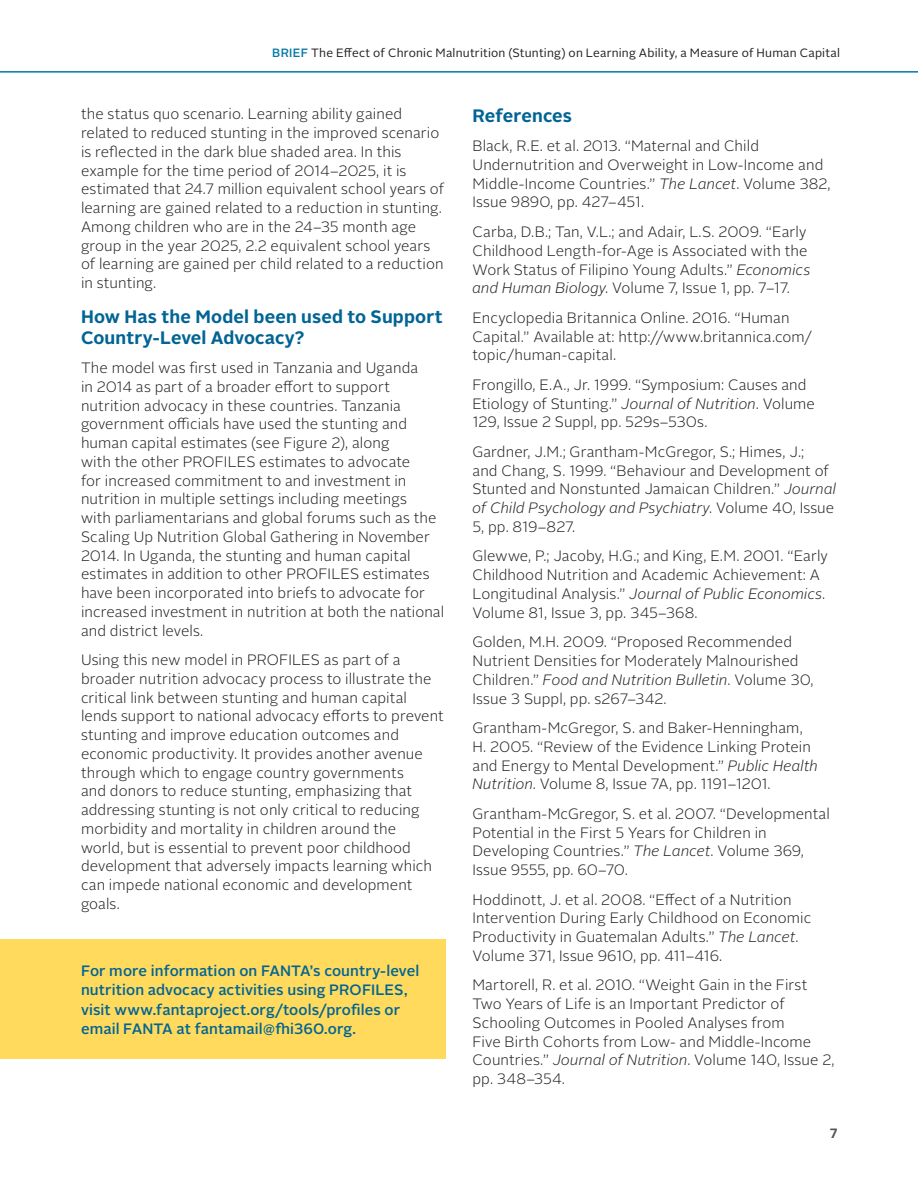
<style>
.page{position:relative;width:918px;height:1188px;background:#fff}
.page>*{position:absolute;margin:0;border:0;box-sizing:border-box;transform-origin:0 0}
.Heading_One{font:700 18px/21px "Alright Sans";letter-spacing:.005em;color:#006494}
.t1{font:300 15px/18.8px "Alright Sans";letter-spacing:.005em;color:#231f20}
.Paragraph_New{font:500 15px/19.5px "Alright Sans";letter-spacing:.005em;color:#006494}
.t2{font:700 13.5px "Alright Sans";color:#54555a}
.t3{font:12px "Alright Sans";letter-spacing:.015em;color:#231f20}
.s1{font-weight:500;color:#0479a6}
.s2{font-style:italic}
</style>
<div class="page">
<hr style="left:0;top:71px;width:918px;height:2px;background:#0479a6">
<div style="left:0;top:940px;width:446px;height:119px;background:#ffda5d"></div>
<p class="t3" style="left:272px;top:44px;width:569px"><span class="s1">BRIEF</span> The Effect of Chronic Malnutrition (Stunting) on Learning Ability, a Measure of Human Capital</p>
<p class="t1" style="left:81px;top:105px;width:365px">the status quo scenario. Learning ability gained related to reduced stunting in the improved scenario is reflected in the dark blue shaded area. In this example for the time period of 2014–2025, it is estimated that 24.7 million equivalent school years of learning are gained related to a reduction in stunting.<br>Among children who are in the 24–35 month age group in the year 2025, 2.2 equivalent school years of learning are gained per child related to a reduction in stunting.</p>
<p class="Heading_One" style="left:81px;top:306px;width:363px">How Has the Model been used to Support<br>Country-Level Advocacy?</p>
<p class="t1" style="left:81px;top:359px;width:365px">The model was first used in Tanzania and Uganda<br>in 2014 as part of a broader effort to support nutrition advocacy in these countries. Tanzania government officials have used the stunting and human capital estimates (see Figure 2), along<br>with the other PROFILES estimates to advocate<br>for increased commitment to and investment in nutrition in multiple settings including meetings<br>with parliamentarians and global forums such as the Scaling Up Nutrition Global Gathering in November 2014. In Uganda, the stunting and human capital estimates in addition to other PROFILES estimates have been incorporated into briefs to advocate for increased investment in nutrition at both the national and district levels.</p>
<p class="t1" style="left:81px;top:651px;width:364px">Using this new model in PROFILES as part of a broader nutrition advocacy process to illustrate the critical link between stunting and human capital lends support to national advocacy efforts to prevent stunting and improve education outcomes and economic productivity. It provides another avenue through which to engage country governments<br>and donors to reduce stunting, emphasizing that addressing stunting is not only critical to reducing morbidity and mortality in children around the<br>world, but is essential to prevent poor childhood development that adversely impacts learning which can impede national economic and development goals.</p>
<p class="Paragraph_New" style="left:81px;top:961px;width:340px">For more information on FANTA’s country-level nutrition advocacy activities using PROFILES, visit www.fantaproject.org/tools/profiles or email FANTA at fantamail@fhi360.org.</p>
<p class="Heading_One" style="left:472px;top:105px;width:101px">References</p>
<p class="t1" style="left:472px;top:137px;width:360px">Black, R.E. et al. 2013. “Maternal and Child Undernutrition and Overweight in Low-Income and Middle-Income Countries.” <span class="s2">The Lancet</span>. Volume 382, Issue 9890, pp. 427–451.</p>
<p class="t1" style="left:472px;top:223px;width:339px">Carba, D.B.; Tan, V.L.; and Adair, L.S. 2009. “Early Childhood Length-for-Age is Associated with the Work Status of Filipino Young Adults.” <span class="s2">Economics and Human Biology</span>. Volume 7, Issue 1, pp. 7–17.</p>
<p class="t1" style="left:472px;top:308px;width:341px">Encyclopedia Britannica Online. 2016. “Human<br>Capital.” Available at: http://www.britannica.com/ topic/human-capital.</p>
<p class="t1" style="left:472px;top:376px;width:344px">Frongillo, E.A., Jr. 1999. “Symposium: Causes and<br>Etiology of Stunting.” <span class="s2">Journal of Nutrition</span>. Volume<br>129, Issue 2 Suppl, pp. 529s–530s.</p>
<p class="t1" style="left:472px;top:443px;width:365px">Gardner, J.M.; Grantham-McGregor, S.; Himes, J.;<br>and Chang, S. 1999. “Behaviour and Development of Stunted and Nonstunted Jamaican Children.” <span class="s2">Journal of Child Psychology and Psychiatry</span>. Volume 40, Issue 5, pp. 819–827.</p>
<p class="t1" style="left:472px;top:547px;width:357px">Glewwe, P.; Jacoby, H.G.; and King, E.M. 2001. “Early Childhood Nutrition and Academic Achievement: A Longitudinal Analysis.” <span class="s2">Journal of Public Economics</span>.<br>Volume 81, Issue 3, pp. 345–368.</p>
<p class="t1" style="left:472px;top:633px;width:343px">Golden, M.H. 2009. “Proposed Recommended Nutrient Densities for Moderately Malnourished Children.” <span class="s2">Food and Nutrition Bulletin</span>. Volume 30, Issue 3 Suppl, pp. s267–342.</p>
<p class="t1" style="left:472px;top:719px;width:347px">Grantham-McGregor, S. and Baker-Henningham, H. 2005. “Review of the Evidence Linking Protein and Energy to Mental Development.” <span class="s2">Public Health Nutrition</span>. Volume 8, Issue 7A, pp. 1191–1201.</p>
<p class="t1" style="left:473px;top:805px;width:359px">Grantham-McGregor, S. et al. 2007. “Developmental Potential in the First 5 Years for Children in Developing Countries.” <span class="s2">The Lancet</span>. Volume 369, Issue 9555, pp. 60–70.</p>
<p class="t1" style="left:472px;top:890px;width:340px">Hoddinott, J. et al. 2008. “Effect of a Nutrition Intervention During Early Childhood on Economic Productivity in Guatemalan Adults.” <span class="s2">The Lancet</span>.<br>Volume 371, Issue 9610, pp. 411–416.</p>
<p class="t1" style="left:472px;top:976px;width:364px">Martorell, R. et al. 2010. “Weight Gain in the First Two Years of Life is an Important Predictor of Schooling Outcomes in Pooled Analyses from<br>Five Birth Cohorts from Low- and Middle-Income Countries.” <span class="s2">Journal of Nutrition</span>. Volume 140, Issue 2, pp. 348–354.</p>
<p class="t2" style="left:830px;top:1124px;width:9px">7</p>
</div>
